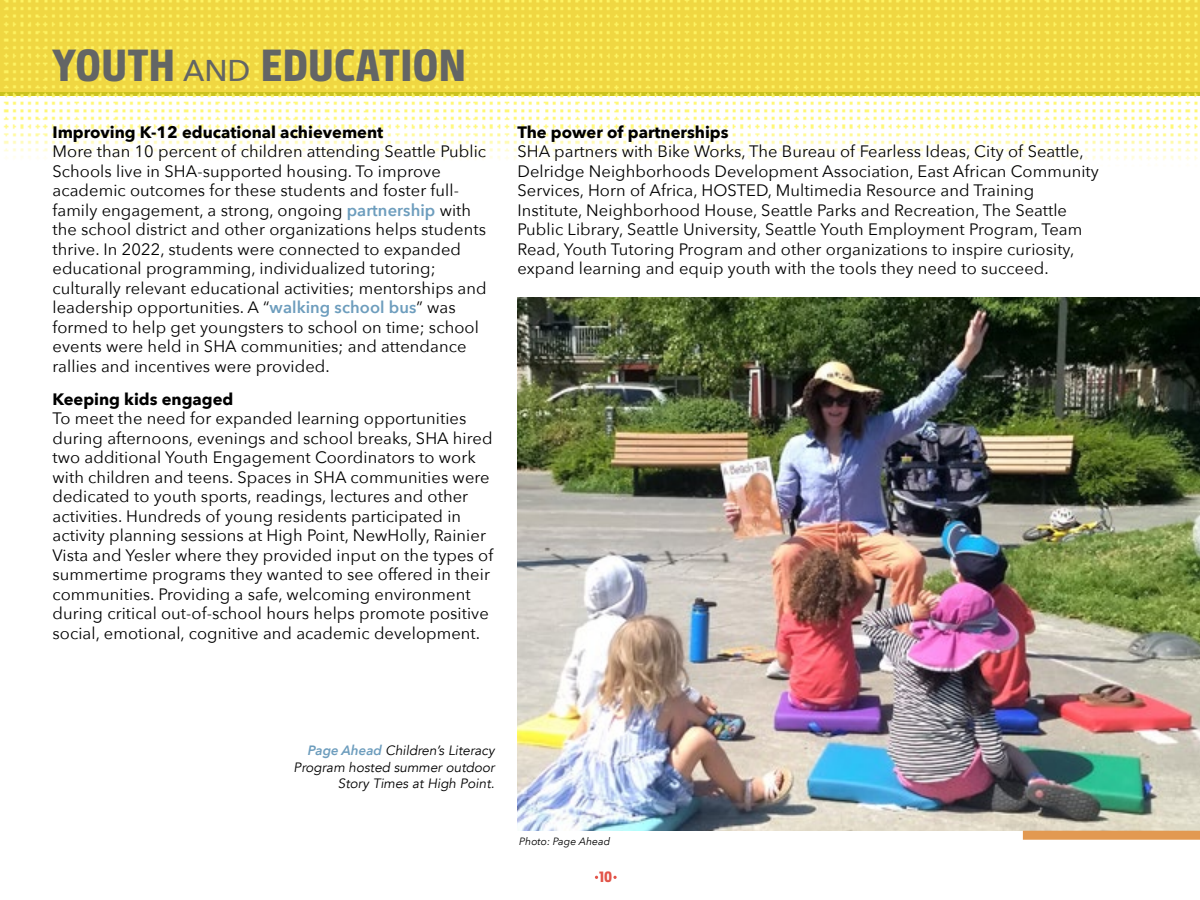
<style>
.page{position:relative;width:1200px;height:900px;background:#fff}
.page>*{position:absolute;margin:0;border:0;box-sizing:border-box;transform-origin:0 0}
.t1{font:45px "Bunday Sans Extra Bold Up";color:#636565}
.t2{font:16.5px/19.5px "Avenir Next";letter-spacing:.005em;color:#000}
.t3{font:700 16.5px "Avenir Next";color:#000}
.t4{font:15px "Bunday Sans Extra Bold Up";color:#e25348}
.t5{font:italic 13.5px/16.5px "Avenir";color:#000;text-align:right}
.t6{font:italic 10.5px "Avenir Next";color:#000}
.s1{font-family:"Avenir Next";font-weight:500;font-size:30px}
.s2{font-weight:600;color:#6d9dbd}
.s3{font-family:"Avenir Next";font-weight:600;color:#6d9dbd}
</style>
<div class="page">
<svg style="left:613px;top:876px;width:4px;height:3px"></svg>
<img style="left:0;top:0;width:1200px;height:160px">
<img style="left:517px;top:298px;width:683px;height:533px">
<div style="left:1023px;top:831px;width:177px;height:9px;background:#e29951"></div>
<h1 class="t1" style="left:52px;top:38px;width:415px">YOUTH <span class="s1">AND</span> EDUCATION</h1>
<p class="t3" style="left:52px;top:118px;width:332px">Improving K-12 educational achievement</p>
<p class="t2" style="left:52px;top:141px;width:436px">More than 10 percent of children attending Seattle Public Schools live in SHA-supported housing. To improve academic outcomes for these students and foster full&shy;family engagement, a strong, ongoing <span class="s2">partnership</span> with the school district and other organizations helps students thrive. In 2022, students were connected to expanded educational programming, individualized tutoring; culturally relevant educational activities; mentorships and leadership opportunities. A “<span class="s2">walking school bus</span>” was formed to help get youngsters to school on time; school events were held in SHA communities; and attendance rallies and incentives were provided.</p>
<p class="t3" style="left:52px;top:385px;width:182px">Keeping kids engaged</p>
<p class="t2" style="left:52px;top:408px;width:442px">To meet the need for expanded learning opportunities during afternoons, evenings and school breaks, SHA hired two additional Youth Engagement Coordinators to work with children and teens. Spaces in SHA communities were dedicated to youth sports, readings, lectures and other activities. Hundreds of young residents participated in activity planning sessions at High Point, NewHolly, Rainier Vista and Yesler where they provided input on the types of summertime programs they wanted to see offered in their communities. Providing a safe, welcoming environment during critical out-of-school hours helps promote positive social, emotional, cognitive and academic development.</p>
<p class="t3" style="left:517px;top:118px;width:213px">The power of partnerships</p>
<p class="t2" style="left:517px;top:141px;width:583px">SHA partners with Bike Works, The Bureau of Fearless Ideas, City of Seattle, Delridge Neighborhoods Development Association, East African Community Services, Horn of Africa, HOSTED, Multimedia Resource and Training Institute, Neighborhood House, Seattle Parks and Recreation, The Seattle Public Library, Seattle University, Seattle Youth Employment Program, Team Read, Youth Tutoring Program and other organizations to inspire curiosity, expand learning and equip youth with the tools they need to succeed.</p>
<p class="t5" style="left:294px;top:742px;width:202px"><span class="s3">Page Ahead</span> Children’s Literacy<br>Program hosted summer outdoor<br>Story Times at High Point.</p>
<p class="t6" style="left:519px;top:832px;width:93px">Photo: Page Ahead</p>
<p class="t4" style="left:599px;top:868px;width:15px">10</p>
</div>
